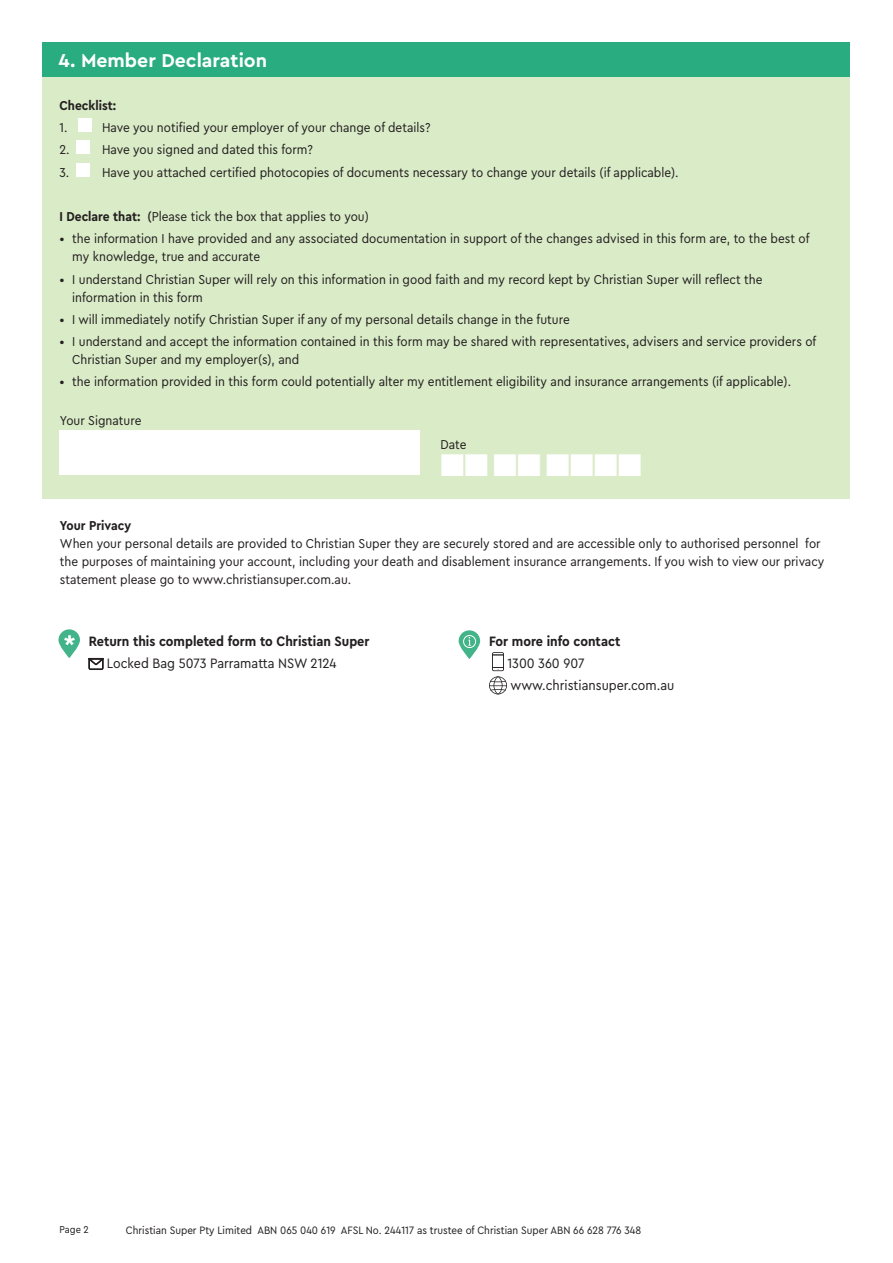
<style>
.page{position:relative;width:893px;height:1263px;background:#fff}
.page>*{position:absolute;margin:0;border:0;box-sizing:border-box;transform-origin:0 0}
.cero_compact_reg_tex{font:31.5px "Zapf Dingbats ITC";color:#fff}
.Cera_pro_header{font:700 19.5px "Cera Pro";color:#fff}
.cero_compact_reg_tex-2{font:14.25px "Cera Compact Pro";color:#231f20}
.cero_compact_reg_tex-3{font:700 14.25px "Cera Compact Pro";color:#231f20}
.cero_compact_reg_tex-4{font:13.5px/18px "Cera Compact Pro";color:#231f20}
.Cero_compact_pro_poi{font:700 13.5px "Cera Compact Pro";color:#231f20}
.cero_compact_reg_tex-5{font:700 13.5px "Cera Compact Pro";color:#231f20}
.cero_compact_reg_tex-6{font:11.25px "Cera Compact Pro";color:#231f20}
.cero_compact_reg_tex-7{font:10.5px "Cera Compact Pro";color:#231f20}
.s1{font-weight:700}
.s2{font-weight:500}
</style>
<div class="page">
<div style="left:43px;top:60px;width:807px;height:439px;background:#daebc7"></div>
<div style="left:43px;top:43px;width:807px;height:34px;background:#29ac80"></div>
<div style="left:78px;top:118px;width:13px;height:14px;background:#fff"></div>
<div style="left:76px;top:141px;width:14px;height:13px;background:#fff"></div>
<div style="left:76px;top:163px;width:14px;height:14px;background:#fff"></div>
<div style="left:60px;top:430px;width:360px;height:45px;background:#fff"></div>
<svg style="left:459px;top:630px;width:21px;height:29px"></svg>
<svg style="left:468px;top:637px;width:3px;height:9px"></svg>
<div style="left:463px;top:635px;width:13px;height:13px;border:1px solid #fff;border-radius:50%"></div>
<svg style="left:88px;top:658px;width:15px;height:12px"></svg>
<svg style="left:489px;top:652px;width:18px;height:42px"></svg>
<svg style="left:58px;top:629px;width:22px;height:29px"></svg>
<svg style="left:64px;top:635px;width:11px;height:10px"></svg>
<p class="Cera_pro_header" style="left:58px;top:47px;width:210px">4. Member Declaration</p>
<p class="cero_compact_reg_tex-5" style="left:60px;top:96px;width:58px">Checklist:</p>
<p class="cero_compact_reg_tex-4" style="left:60px;top:118px;width:10px">1.</p>
<p class="cero_compact_reg_tex-4" style="left:102px;top:118px;width:330px">Have you notified your employer of your change of details?</p>
<p class="cero_compact_reg_tex-4" style="left:60px;top:140px;width:255px">2. Have you signed and dated this form?</p>
<p class="cero_compact_reg_tex-4" style="left:60px;top:162px;width:11px">3.</p>
<p class="cero_compact_reg_tex-4" style="left:102px;top:162px;width:578px">Have you attached certified photocopies of documents necessary to change your details (if applicable).</p>
<p class="cero_compact_reg_tex-4" style="left:60px;top:207px;width:311px"><span class="s1">I Declare that:</span> <span class="s2">(</span>Please tick the box that applies to you)</p>
<p class="cero_compact_reg_tex-4" style="left:72px;top:229px;width:739px;text-indent:-13px">• the information I have provided and any associated documentation in support of the changes advised in this form are, to the best of my knowledge, true and accurate</p>
<p class="cero_compact_reg_tex-4" style="left:72px;top:269px;width:692px;text-indent:-13px">• I understand Christian Super will rely on this information in good faith and my record kept by Christian Super will reflect the information in this form</p>
<p class="cero_compact_reg_tex-4" style="left:60px;top:310px;width:512px">• I will immediately notify Christian Super if any of my personal details change in the future</p>
<p class="cero_compact_reg_tex-4" style="left:72px;top:332px;width:745px;text-indent:-13px">• I understand and accept the information contained in this form may be shared with representatives, advisers and service providers of<br>Christian Super and my employer(s), and</p>
<p class="cero_compact_reg_tex-4" style="left:60px;top:372px;width:733px">• the information provided in this form could potentially alter my entitlement eligibility and insurance arrangements (if applicable).</p>
<p class="cero_compact_reg_tex-4" style="left:60px;top:411px;width:83px">Your Signature</p>
<p class="cero_compact_reg_tex-4" style="left:441px;top:435px;width:28px">Date</p>
<p class="cero_compact_reg_tex" style="left:441px;top:450px;width:203px">■■ ■■ ■■■■</p>
<p class="Cero_compact_pro_poi" style="left:60px;top:517px;width:73px">Your Privacy</p>
<p class="cero_compact_reg_tex-4" style="left:60px;top:534px;width:766px">When your personal details are provided to Christian Super they are securely stored and are accessible only to authorised personnel for the purposes of maintaining your account, including your death and disablement insurance arrangements. If you wish to view our privacy statement please go to www.christiansuper.com.au.</p>
<p class="cero_compact_reg_tex-3" style="left:89px;top:632px;width:282px">Return this completed form to Christian Super</p>
<p class="cero_compact_reg_tex-2" style="left:107px;top:654px;width:231px">Locked Bag 5073 Parramatta NSW 2124</p>
<p class="cero_compact_reg_tex-3" style="left:489px;top:632px;width:133px">For more info contact</p>
<p class="cero_compact_reg_tex-2" style="left:507px;top:654px;width:79px">1300 360 907</p>
<p class="cero_compact_reg_tex-2" style="left:510px;top:676px;width:165px">www.christiansuper.com.au</p>
<p class="cero_compact_reg_tex-7" style="left:60px;top:1223px;width:31px">Page 2</p>
<p class="cero_compact_reg_tex-6" style="left:126px;top:1222px;width:517px">Christian Super Pty Limited ABN 065 040 619 AFSL No. 244117 as trustee of Christian Super ABN 66 628 776 348</p>
</div>
